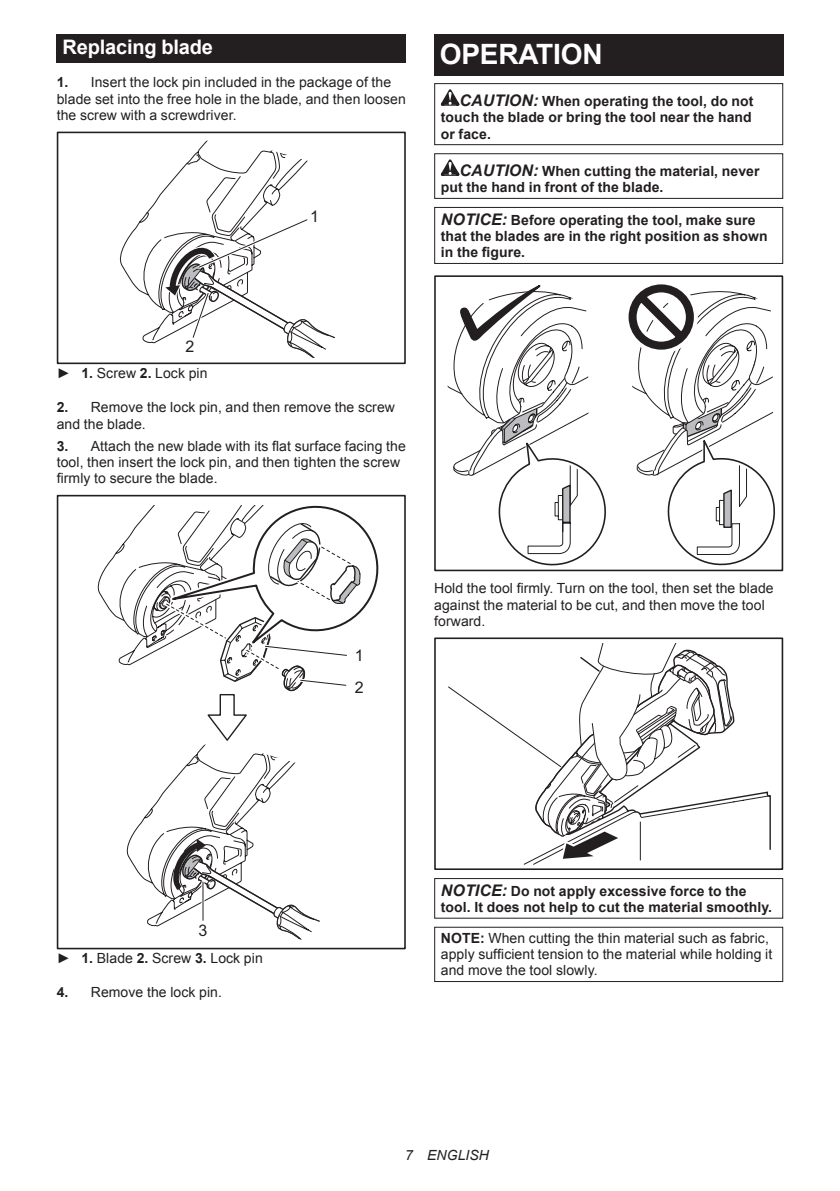
<style>
.page{position:relative;width:840px;height:1191px;background:#fff}
.page>*{position:absolute;margin:0;border:0;box-sizing:border-box;transform-origin:0 0}
.t1{font:700 28px "Arial";letter-spacing:-.01em;color:#fff}
.t2{font:700 20px "Arial";letter-spacing:-.01em;color:#fff}
.t3{font:16px/32px "Arial";color:#231f20}
.t4{font:14px/16.4px "Arial";letter-spacing:.005em;color:#231f20}
.t5{font:700 14px/16.4px "Arial";letter-spacing:.005em;color:#231f20}
.t6{font:italic 14px "Arial";letter-spacing:.005em;color:#231f20}
.s1{font-weight:700}
.s2{font-style:italic;font-size:16px}
</style>
<div class="page">
<div style="left:57px;top:34px;width:348px;height:29px;background:#231f20"></div>
<svg style="left:119px;top:141px;width:189px;height:203px"></svg>
<div style="left:57px;top:336px;width:73px;height:28px;background:#fff"></div>
<div style="left:57px;top:132px;width:348px;height:232px;border:2px solid #231f20"></div>
<svg style="left:158px;top:216px;width:178px;height:142px"></svg>
<svg style="left:126px;top:744px;width:170px;height:182px"></svg>
<svg style="left:161px;top:828px;width:159px;height:111px"></svg>
<div style="left:57px;top:921px;width:73px;height:28px;background:#fff"></div>
<div style="left:57px;top:495px;width:348px;height:454px;border:2px solid #231f20"></div>
<svg style="left:97px;top:505px;width:282px;height:236px"></svg>
<hr style="left:201px;top:882px;width:3px;height:38px;background:#fff">
<hr style="left:202px;top:882px;width:1px;height:38px;background:#231f20">
<div style="left:434px;top:34px;width:348px;height:41px;background:#231f20"></div>
<svg style="left:440px;top:89px;width:19px;height:17px"></svg>
<div style="left:434px;top:83px;width:348px;height:62px;border:1px solid #231f20"></div>
<svg style="left:440px;top:159px;width:19px;height:17px"></svg>
<div style="left:434px;top:153px;width:348px;height:46px;border:1px solid #231f20"></div>
<div style="left:434px;top:207px;width:348px;height:57px;border:1px solid #231f20"></div>
<svg style="left:447px;top:285px;width:159px;height:281px"></svg>
<svg style="left:628px;top:284px;width:147px;height:282px"></svg>
<div style="left:434px;top:543px;width:73px;height:28px;background:#fff"></div>
<div style="left:434px;top:275px;width:348px;height:296px;border:2px solid #231f20"></div>
<svg style="left:448px;top:644px;width:323px;height:221px"></svg>
<div style="left:434px;top:841px;width:73px;height:29px;background:#fff"></div>
<div style="left:434px;top:637px;width:348px;height:233px;border:2px solid #231f20"></div>
<div style="left:434px;top:878px;width:348px;height:40px;border:1px solid #231f20"></div>
<div style="left:434px;top:926px;width:348px;height:56px;border:1px solid #231f20"></div>
<h2 class="t2" style="left:62px;top:34px;width:152px">Replacing blade</h2>
<p class="t4" style="left:57px;top:74px;width:350px"><span class="s1">1.</span> Insert the lock pin included in the package of the blade set into the free hole in the blade, and then loosen the screw with a screwdriver.</p>
<p class="t3" style="left:310px;top:200px;width:10px">1</p>
<p class="t3" style="left:185px;top:331px;width:10px">2</p>
<p class="t4" style="left:57px;top:365px;width:152px">► <span class="s1">1.</span> Screw <span class="s1">2.</span> Lock pin</p>
<p class="t4" style="left:57px;top:399px;width:339px"><span class="s1">2.</span> Remove the lock pin, and then remove the screw and the blade.</p>
<p class="t4" style="left:57px;top:438px;width:350px"><span class="s1">3.</span> Attach the new blade with its flat surface facing the tool, then insert the lock pin, and then tighten the screw firmly to secure the blade.</p>
<h1 class="t1" style="left:439px;top:35px;width:164px">OPERATION</h1>
<p class="t5" style="left:440px;top:93px;width:314px;text-indent:19px"><span class="s2">CAUTION:</span> When operating the tool, do not touch the blade or bring the tool near the hand or face.</p>
<p class="t5" style="left:440px;top:163px;width:320px;text-indent:19px"><span class="s2">CAUTION:</span> When cutting the material, never put the hand in front of the blade.</p>
<p class="t5" style="left:440px;top:212px;width:328px"><span class="s2">NOTICE:</span> Before operating the tool, make sure that the blades are in the right position as shown in the figure.</p>
<p class="t3" style="left:355px;top:640px;width:10px">1<br>2</p>
<p class="t4" style="left:434px;top:580px;width:341px">Hold the tool firmly. Turn on the tool, then set the blade against the material to be cut, and then move the tool forward.</p>
<p class="t3" style="left:198px;top:914px;width:10px">3</p>
<p class="t4" style="left:57px;top:950px;width:207px">► <span class="s1">1.</span> Blade <span class="s1">2.</span> Screw <span class="s1">3.</span> Lock pin</p>
<p class="t4" style="left:57px;top:984px;width:167px"><span class="s1">4.</span> Remove the lock pin.</p>
<p class="t5" style="left:440px;top:883px;width:332px"><span class="s2">NOTICE:</span> Do not apply excessive force to the tool. It does not help to cut the material smoothly.</p>
<p class="t4" style="left:440px;top:929px;width:333px"><span class="s1">NOTE:</span> When cutting the thin material such as fabric, apply sufficient tension to the material while holding it and move the tool slowly.</p>
<p class="t6" style="left:405px;top:1146px;width:85px">7 ENGLISH</p>
</div>
